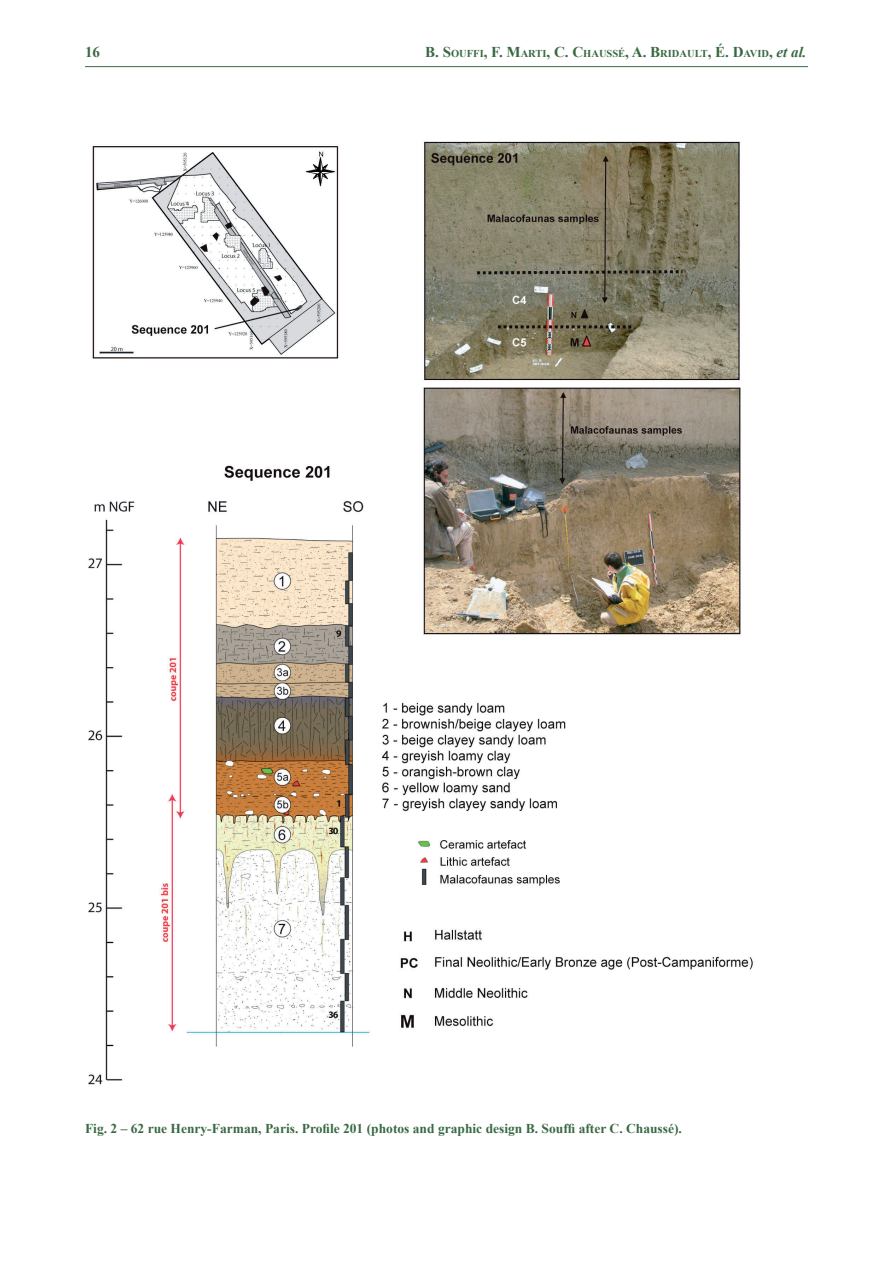
<style>
.page{position:relative;width:893px;height:1263px;background:#fff}
.page>*{position:absolute;margin:0;border:0;box-sizing:border-box;transform-origin:0 0}
.t1{font:700 15px "Times New Roman";color:#396943}
.t2{font:700 13.5px "Times New Roman";color:#396943}
.t3{font:700 10.5px "Times New Roman";color:#396943}
.s1{font-size:15px}
.s2{font-style:italic;font-size:15px}
</style>
<div class="page">
<hr style="left:85px;top:66px;width:723px;height:1px;background:#396943">
<img style="left:88px;top:141px;width:665px;height:944px">
<p class="t1" style="left:85px;top:42px;width:16px">16</p>
<p class="t3" style="left:425px;top:46px;width:383px"><span class="s1">B.</span> <span class="s1">S</span>OUFFI<span class="s1">, F.</span> <span class="s1">M</span>ARTI<span class="s1">, C.</span> <span class="s1">C</span>HAUSSÉ<span class="s1">, A.</span> <span class="s1">B</span>RIDAULT<span class="s1">, É.</span> <span class="s1">D</span>AVID<span class="s1">,</span> <span class="s2">et al.</span></p>
<p class="t2" style="left:85px;top:1119px;width:598px">Fig. 2 – 62 rue Henry-Farman, Paris. Profile 201 (photos and graphic design B. Souffi after C. Chaussé).</p>
</div>
